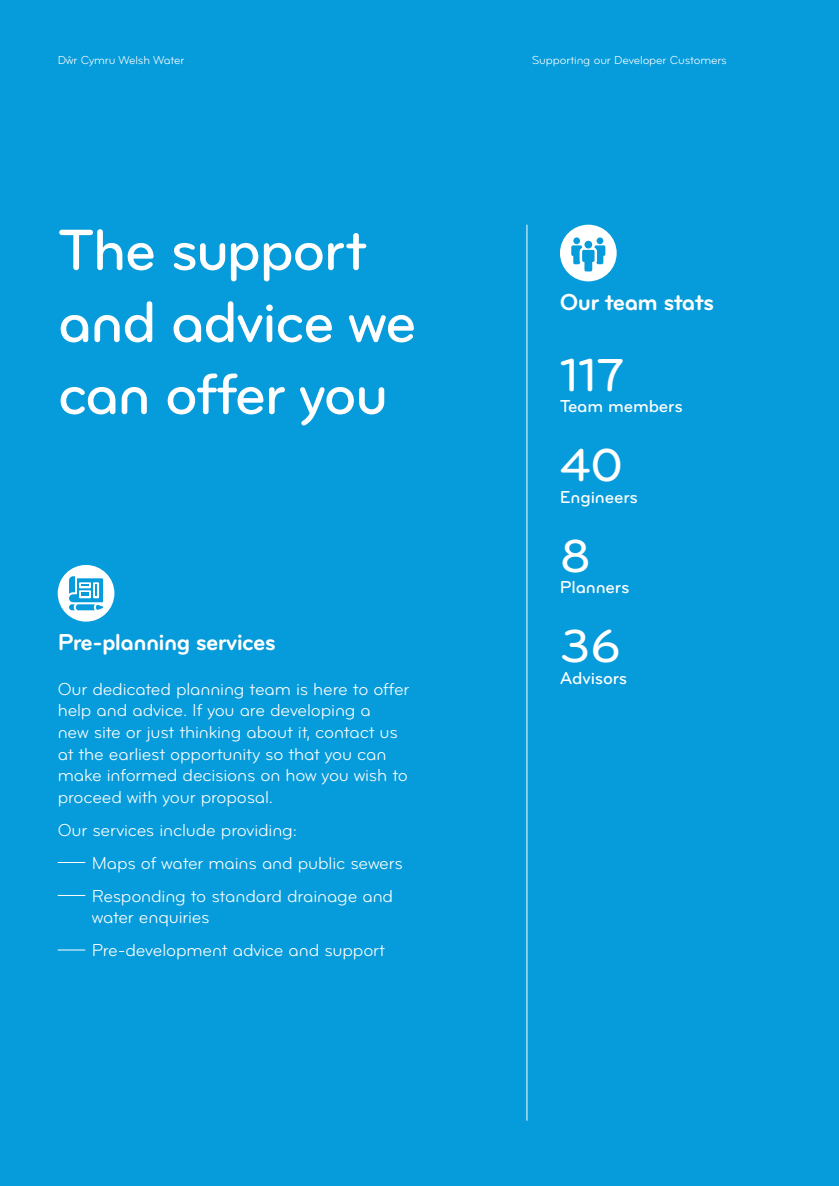
<style>
.page{position:relative;width:839px;height:1186px;background:#069bda}
.page>*{position:absolute;margin:0;border:0;box-sizing:border-box;transform-origin:0 0}
.heading{font:60px/72px "Bryant Pro Medium Alternate";letter-spacing:-.03em;color:#fff}
.body_text{font:48px "Bryant Pro Medium Alternate";letter-spacing:-.01em;color:#fff}
.sub_title{font:24px "Bryant Pro Bold Alternate";letter-spacing:-.03em;color:#fff}
.body_text-2{font:18px/21.6px "Bryant Pro Regular Alternate";letter-spacing:-.01em;color:#fff}
.bullet_2_col{font:18px/21.6px "Bryant Pro Regular Alternate";letter-spacing:-.01em;color:#fff}
.body_text-3{font:18px "Bryant Pro Medium Alternate";letter-spacing:-.01em;color:#fff}
.t1{font:12px "Bryant Pro Regular Alternate";letter-spacing:-.01em;color:#fff}
</style>
<div class="page">
<svg style="left:58px;top:862px;width:27px;height:1px"></svg>
<svg style="left:58px;top:895px;width:27px;height:1px"></svg>
<svg style="left:58px;top:949px;width:27px;height:1px"></svg>
<div style="left:58px;top:565px;width:56px;height:56px;background:#fff;border-radius:50%"></div>
<svg style="left:69px;top:576px;width:34px;height:34px"></svg>
<div style="left:560px;top:225px;width:57px;height:56px;background:#fff;border-radius:50%"></div>
<div style="left:573px;top:237px;width:7px;height:7px;background:#069bda;border-radius:50%"></div>
<div style="left:596px;top:237px;width:7px;height:7px;background:#069bda;border-radius:50%"></div>
<svg style="left:571px;top:245px;width:34px;height:26px"></svg>
<div style="left:584px;top:241px;width:8px;height:7px;background:#069bda;border-radius:50%"></div>
<hr style="left:526px;top:225px;width:1px;height:895px;background:#fff">
<p class="t1" style="left:58px;top:53px;width:128px">Dŵr Cymru Welsh Water</p>
<p class="t1" style="left:532px;top:53px;width:196px">Supporting our Developer Customers</p>
<p class="heading" style="left:58px;top:215px;width:360px">The support and advice we can offer you</p>
<p class="sub_title" style="left:58px;top:630px;width:220px">Pre-planning services</p>
<p class="body_text-2" style="left:58px;top:678px;width:353px">Our dedicated planning team is here to offer help and advice. If you are developing a<br>new site or just thinking about it, contact us at the earliest opportunity so that you can make informed decisions on how you wish to proceed with your proposal.</p>
<p class="body_text-2" style="left:58px;top:819px;width:241px">Our services include providing:</p>
<p class="bullet_2_col" style="left:92px;top:852px;width:313px">Maps of water mains and public sewers</p>
<p class="bullet_2_col" style="left:92px;top:885px;width:303px">Responding to standard drainage and water enquiries</p>
<p class="bullet_2_col" style="left:92px;top:940px;width:295px">Pre-development advice and support</p>
<p class="sub_title" style="left:560px;top:289px;width:156px">Our team stats</p>
<p class="body_text" style="left:560px;top:349px;width:66px">117</p>
<p class="body_text-3" style="left:560px;top:397px;width:124px">Team members</p>
<p class="body_text" style="left:560px;top:440px;width:65px">40</p>
<p class="body_text-3" style="left:560px;top:487px;width:79px">Engineers</p>
<p class="body_text" style="left:560px;top:530px;width:33px">8</p>
<p class="body_text-3" style="left:560px;top:578px;width:71px">Planners</p>
<p class="body_text" style="left:560px;top:621px;width:62px">36</p>
<p class="body_text-3" style="left:560px;top:668px;width:69px">Advisors</p>
</div>
